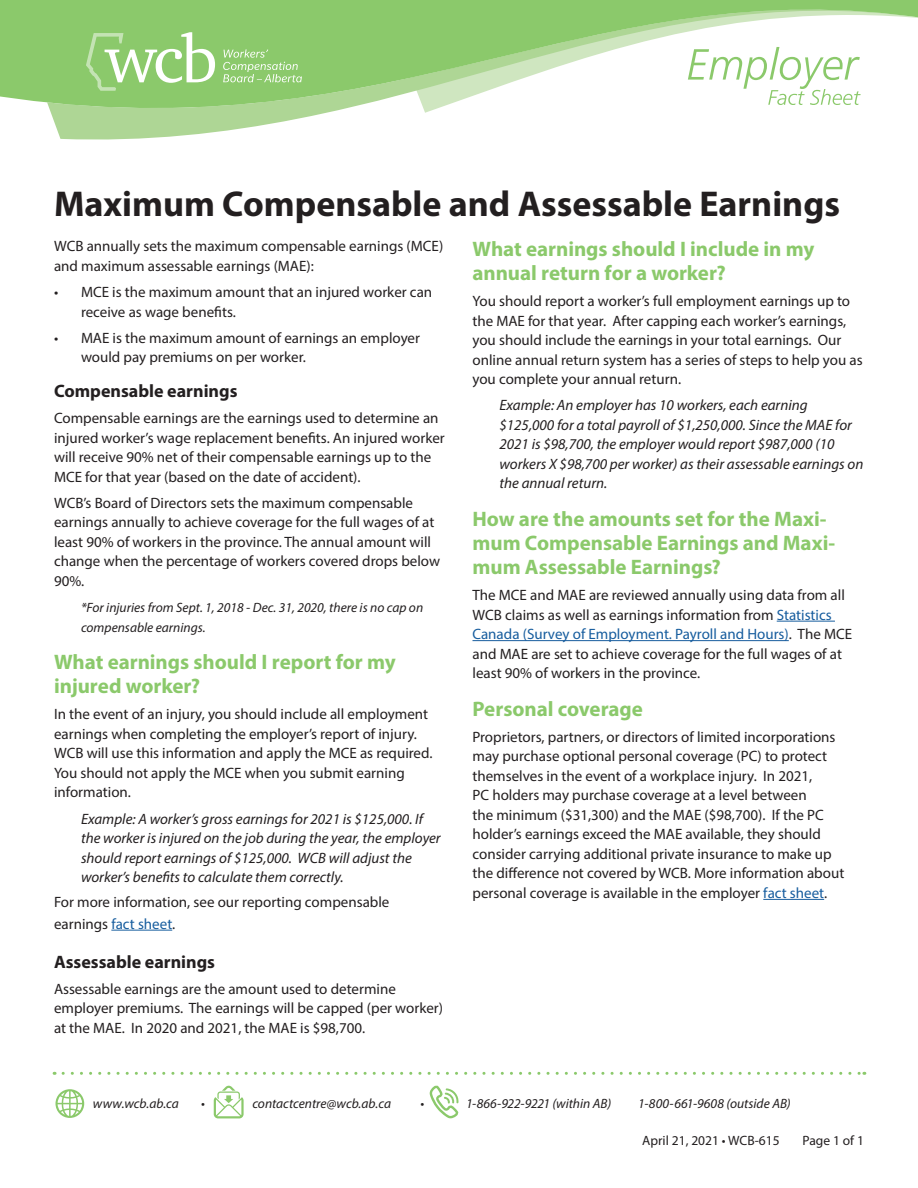
<style>
.page{position:relative;width:918px;height:1188px;background:#fff}
.page>*{position:absolute;margin:0;border:0;box-sizing:border-box;transform-origin:0 0}
.Main_title{font:700 36px "Myriad Pro";color:#231f20}
.Subtitle{font:700 21px/24px "Myriad Pro";color:#8bc96b}
.subtitle_-_smaller{font:700 18px "Myriad Pro";color:#231f20}
.Body_Text{font:15px/19.5px "Myriad Pro";color:#231f20}
.description_-_italic{font:15px/19.5px "Myriad Pro";color:#231f20}
.Body_Text-2{font:italic 15px/19.5px "Myriad Pro";color:#231f20}
.description_-_italic-2{font:italic 15px/19.5px "Myriad Pro";color:#231f20}
.Body_Text-3{font:italic 13.5px/19.5px "Myriad Pro";color:#231f20}
.t1{font:13.5px "Myriad Pro";color:#231f20}
.s1{color:#175d9e}
</style>
<div class="page">
<svg style="left:0;top:0;width:918px;height:140px"></svg>
<svg style="left:430px;top:1086px;width:29px;height:32px"></svg>
<svg style="left:214px;top:1086px;width:30px;height:32px"></svg>
<svg style="left:63px;top:1072px;width:802px;height:3px"></svg>
<svg style="left:56px;top:1089px;width:28px;height:29px"></svg>
<svg style="left:223px;top:49px;width:79px;height:33px;background:#9dd182"></svg>
<svg style="left:86px;top:32px;width:129px;height:59px"></svg>
<svg style="left:688px;top:47px;width:173px;height:58px"></svg>
<hr style="left:111px;top:930px;width:61px;height:1px;background:#175d9e">
<hr style="left:777px;top:621px;width:58px;height:1px;background:#175d9e">
<hr style="left:472px;top:640px;width:317px;height:1px;background:#175d9e">
<hr style="left:763px;top:899px;width:61px;height:1px;background:#175d9e">
<p class="Main_title" style="left:54px;top:180px;width:788px">Maximum Compensable and Assessable Earnings</p>
<p class="Body_Text" style="left:54px;top:236px;width:391px">WCB annually sets the maximum compensable earnings (MCE) and maximum assessable earnings (MAE):</p>
<p class="Body_Text" style="left:81px;top:282px;width:353px;text-indent:-27px">• MCE is the maximum amount that an injured worker can receive as wage benefits.</p>
<p class="Body_Text" style="left:81px;top:328px;width:341px;text-indent:-27px">• MAE is the maximum amount of earnings an employer would pay premiums on per worker.</p>
<p class="subtitle_-_smaller" style="left:54px;top:379px;width:185px">Compensable earnings</p>
<p class="Body_Text" style="left:54px;top:408px;width:392px">Compensable earnings are the earnings used to determine an injured worker’s wage replacement benefits. An injured worker will receive 90% net of their compensable earnings up to the MCE for that year (based on the date of accident).</p>
<p class="Body_Text" style="left:54px;top:493px;width:388px">WCB’s Board of Directors sets the maximum compensable earnings annually to achieve coverage for the full wages of at least 90% of workers in the province. The annual amount will change when the percentage of workers covered drops below 90%.</p>
<p class="Body_Text-3" style="left:81px;top:598px;width:344px">*For injuries from Sept. 1, 2018 - Dec. 31, 2020, there is no cap on compensable earnings.</p>
<p class="Subtitle" style="left:54px;top:649px;width:343px">What earnings should I report for my injured worker?</p>
<p class="description_-_italic" style="left:54px;top:704px;width:380px">In the event of an injury, you should include all employment earnings when completing the employer’s report of injury.<br>WCB will use this information and apply the MCE as required.<br>You should not apply the MCE when you submit earning information.</p>
<p class="description_-_italic-2" style="left:81px;top:809px;width:361px">Example: A worker’s gross earnings for 2021 is $125,000. If the worker is injured on the job during the year, the employer should report earnings of $125,000. WCB will adjust the worker’s benefits to calculate them correctly.</p>
<p class="description_-_italic" style="left:54px;top:892px;width:337px">For more information, see our reporting compensable</p>
<p class="description_-_italic" style="left:54px;top:914px;width:123px">earnings <span class="s1">fact sheet</span>.</p>
<p class="subtitle_-_smaller" style="left:54px;top:950px;width:163px">Assessable earnings</p>
<p class="Body_Text" style="left:54px;top:979px;width:391px">Assessable earnings are the amount used to determine employer premiums. The earnings will be capped (per worker) at the MAE. In 2020 and 2021, the MAE is $98,700.</p>
<p class="Subtitle" style="left:472px;top:236px;width:343px">What earnings should I include in my annual return for a worker?</p>
<p class="Body_Text" style="left:472px;top:291px;width:392px">You should report a worker’s full employment earnings up to the MAE for that year. After capping each worker’s earnings, you should include the earnings in your total earnings. Our online annual return system has a series of steps to help you as you complete your annual return.</p>
<p class="Body_Text-2" style="left:500px;top:395px;width:365px">Example: An employer has 10 workers, each earning $125,000 for a total payroll of $1,250,000. Since the MAE for 2021 is $98,700, the employer would report $987,000 (10 workers X $98,700 per worker) as their assessable earnings on the annual return.</p>
<p class="Subtitle" style="left:472px;top:506px;width:364px">How are the amounts set for the Maxi&shy;mum Compensable Earnings and Maxi&shy;mum Assessable Earnings?</p>
<p class="Body_Text" style="left:472px;top:585px;width:381px">The MCE and MAE are reviewed annually using data from all WCB claims as well as earnings information from <span class="s1">Statistics Canada (Survey of Employment. Payroll and Hours)</span>. The MCE and MAE are set to achieve coverage for the full wages of at least 90% of workers in the province.</p>
<p class="Subtitle" style="left:472px;top:696px;width:172px">Personal coverage</p>
<p class="Body_Text" style="left:472px;top:727px;width:373px">Proprietors, partners, or directors of limited incorporations may purchase optional personal coverage (PC) to protect themselves in the event of a workplace injury. In 2021,<br>PC holders may purchase coverage at a level between<br>the minimum ($31,300) and the MAE ($98,700). If the PC holder’s earnings exceed the MAE available, they should consider carrying additional private insurance to make up the difference not covered by WCB. More information about personal coverage is available in the employer <span class="s1">fact sheet</span>.</p>
<p class="Body_Text-3" style="left:93px;top:1094px;width:88px">www.wcb.ab.ca</p>
<p class="Body_Text-3" style="left:201px;top:1094px;width:5px">•</p>
<p class="Body_Text-3" style="left:252px;top:1094px;width:140px">contactcentre@wcb.ab.ca</p>
<p class="Body_Text-3" style="left:421px;top:1094px;width:5px">•</p>
<p class="Body_Text-3" style="left:466px;top:1094px;width:147px">1-866-922-9221 (within AB)</p>
<p class="Body_Text-3" style="left:638px;top:1094px;width:154px">1-800-661-9608 (outside AB)</p>
<p class="t1" style="left:642px;top:1132px;width:139px">April 21, 2021 • WCB-615</p>
<p class="t1" style="left:803px;top:1132px;width:63px">Page 1 of 1</p>
</div>
